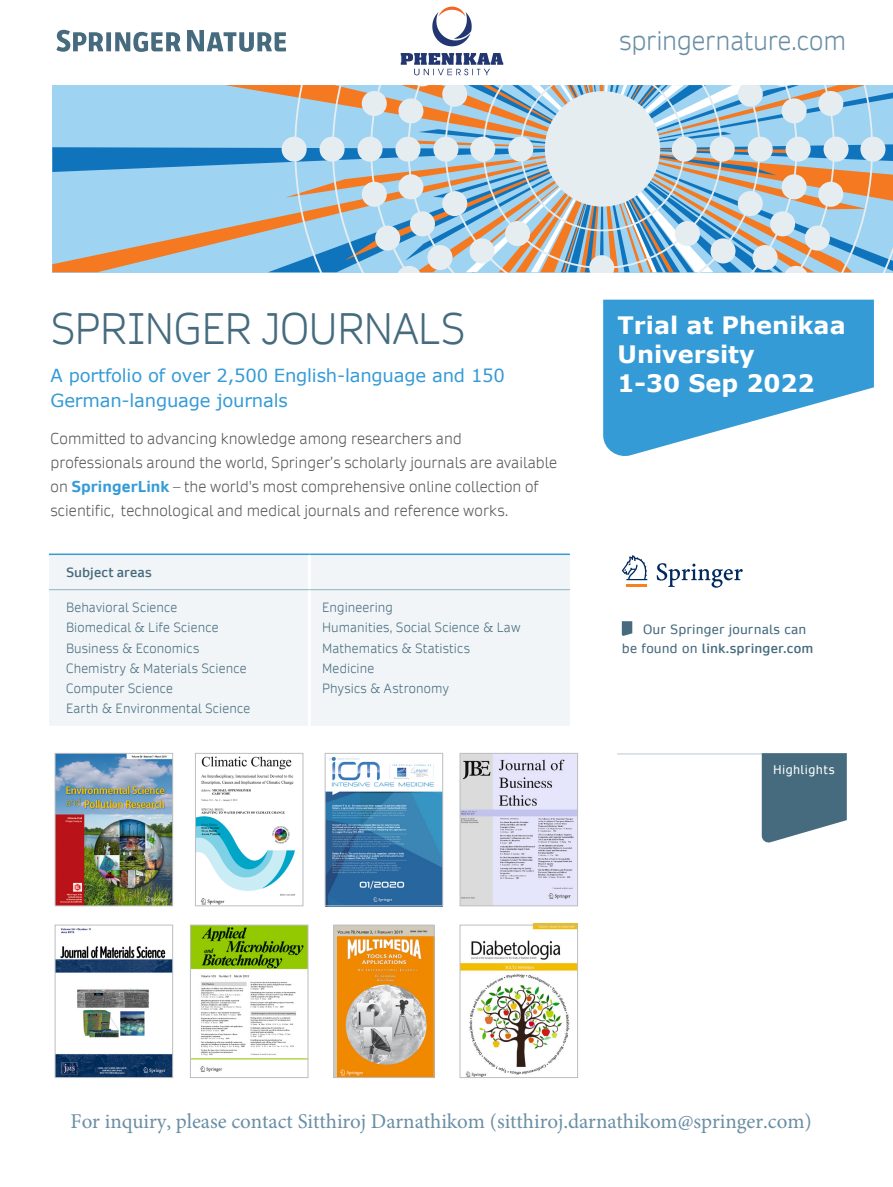
<style>
.page{position:relative;width:893px;height:1187px;background:#fff}
.page>*{position:absolute;margin:0;border:0;box-sizing:border-box;transform-origin:0 0}
.t1{font:300 42px "Daytona Pro";letter-spacing:-.02em;color:#466b7e}
.t2{font:300 25.5px "Daytona Pro";letter-spacing:-.005em;color:#698ea4}
.t3{font:700 24px/28.8px "Verdana";color:#fff}
.sn__A4_data_sheet{font:21px "Minion Pro";letter-spacing:-.005em;color:#698ea4}
.t4{font:18px/25.2px "Verdana";letter-spacing:-.01em;color:#359bd6}
.t5{font:300 15px/24px "Daytona Pro";letter-spacing:.005em;color:#57585a}
.t6{font:300 12.75px/20.1px "Daytona Pro";letter-spacing:.01em;color:#466b7e}
.t7{font:12.75px/19.5px "Daytona Pro";letter-spacing:.01em;color:#466b7e}
.t8{font:600 12.75px "Daytona Pro";letter-spacing:.01em;color:#466b7e}
.t9{font:12px "Daytona Pro";letter-spacing:.03em;color:#fff;scale:.96 1}
.s1{font-weight:700;color:#359bd6}
.s2{font-weight:600}
</style>
<div class="page">
<svg style="left:56px;top:30px;width:230px;height:22px"></svg>
<svg style="left:52px;top:85px;width:841px;height:187px;background:#a5bfcd"></svg>
<div style="left:546px;top:92px;width:113px;height:114px;background:#e5edf1;border-radius:50%"></div>
<div style="left:49px;top:555px;width:521px;height:170px;background:#f1f5f7"></div>
<hr style="left:49px;top:553px;width:260px;height:2px;background:#359bd6">
<hr style="left:309px;top:553px;width:261px;height:2px;background:#359bd6">
<hr style="left:308px;top:590px;width:3px;height:135px;background:#fff">
<hr style="left:308px;top:555px;width:3px;height:34px;background:#fff">
<hr style="left:49px;top:589px;width:260px;height:1px;background:#8fb3c5">
<hr style="left:309px;top:589px;width:261px;height:1px;background:#8fb3c5">
<hr style="left:617px;top:753px;width:230px;height:1px;background:#cfdbe2">
<svg style="left:762px;top:753px;width:85px;height:90px;background:#5c7d8d"></svg>
<img style="left:57px;top:928px;width:114px;height:147px">
<div style="left:55px;top:924px;width:118px;height:153px;border:1px solid #bcbdc0"></div>
<img style="left:192px;top:926px;width:114px;height:146px">
<div style="left:190px;top:924px;width:118px;height:153px;border:1px solid #bcbdc0"></div>
<img style="left:57px;top:755px;width:114px;height:148px">
<div style="left:55px;top:753px;width:118px;height:152px;border:1px solid #bcbdc0"></div>
<img style="left:462px;top:755px;width:114px;height:148px">
<div style="left:460px;top:753px;width:118px;height:152px;border:1px solid #bcbdc0"></div>
<img style="left:197px;top:756px;width:98px;height:147px">
<div style="left:195px;top:753px;width:108px;height:152px;border:1px solid #bcbdc0"></div>
<img style="left:460px;top:923px;width:118px;height:155px">
<div style="left:460px;top:924px;width:118px;height:153px;border:1px solid #bcbdc0"></div>
<img style="left:335px;top:926px;width:97px;height:149px">
<div style="left:333px;top:924px;width:101px;height:153px;border:1px solid #bcbdc0"></div>
<img style="left:325px;top:756px;width:118px;height:150px">
<div style="left:325px;top:753px;width:118px;height:152px;border:1px solid #bcbdc0"></div>
<svg style="left:603px;top:299px;width:271px;height:157px;fill:#359bd6"></svg>
<svg style="left:622px;top:621px;width:10px;height:15px"></svg>
<svg style="left:622px;top:555px;width:25px;height:25px"></svg>
<hr style="left:626px;top:584px;width:21px;height:2px;background:#f58220">
<svg style="left:657px;top:563px;width:86px;height:24px"></svg>
<img style="left:401px;top:6px;width:102px;height:70px">
<h2 class="t2" style="left:619px;top:24px;width:229px">springernature.com</h2>
<p class="t1" style="left:51px;top:301px;width:416px">SPRINGER JOURNALS</p>
<p class="t4" style="left:51px;top:363px;width:456px">A portfolio of over 2,500 English-language and 150<br>German-language journals</p>
<p class="t5" style="left:51px;top:426px;width:508px">Committed to advancing knowledge among researchers and professionals around the world, Springer’s scholarly journals are available on <span class="s1">SpringerLink</span> – the world's most comprehensive online collection of scientific, technological and medical journals and reference works.</p>
<p class="t8" style="left:66px;top:563px;width:87px">Subject areas</p>
<p class="t6" style="left:66px;top:597px;width:186px">Behavioral Science<br>Biomedical &amp; Life Science<br>Business &amp; Economics<br>Chemistry &amp; Materials Science<br>Computer Science<br>Earth &amp; Environmental Science</p>
<p class="t6" style="left:322px;top:597px;width:200px">Engineering<br>Humanities, Social Science &amp; Law<br>Mathematics &amp; Statistics<br>Medicine<br>Physics &amp; Astronomy</p>
<h3 class="t3" style="left:617px;top:310px;width:230px">Trial at Phenikaa<br>University<br>1-30 Sep 2022</h3>
<p class="t7" style="left:622px;top:619px;width:193px;text-indent:21px">Our Springer journals can be found on <span class="s2">link.springer.com</span></p>
<p class="t9" style="left:773px;top:761px;width:65px">Highlights</p>
<p class="sn__A4_data_sheet" style="left:71px;top:1107px;width:743px">For inquiry, please contact Sitthiroj Darnathikom (sitthiroj.darnathikom@springer.com)</p>
</div>
